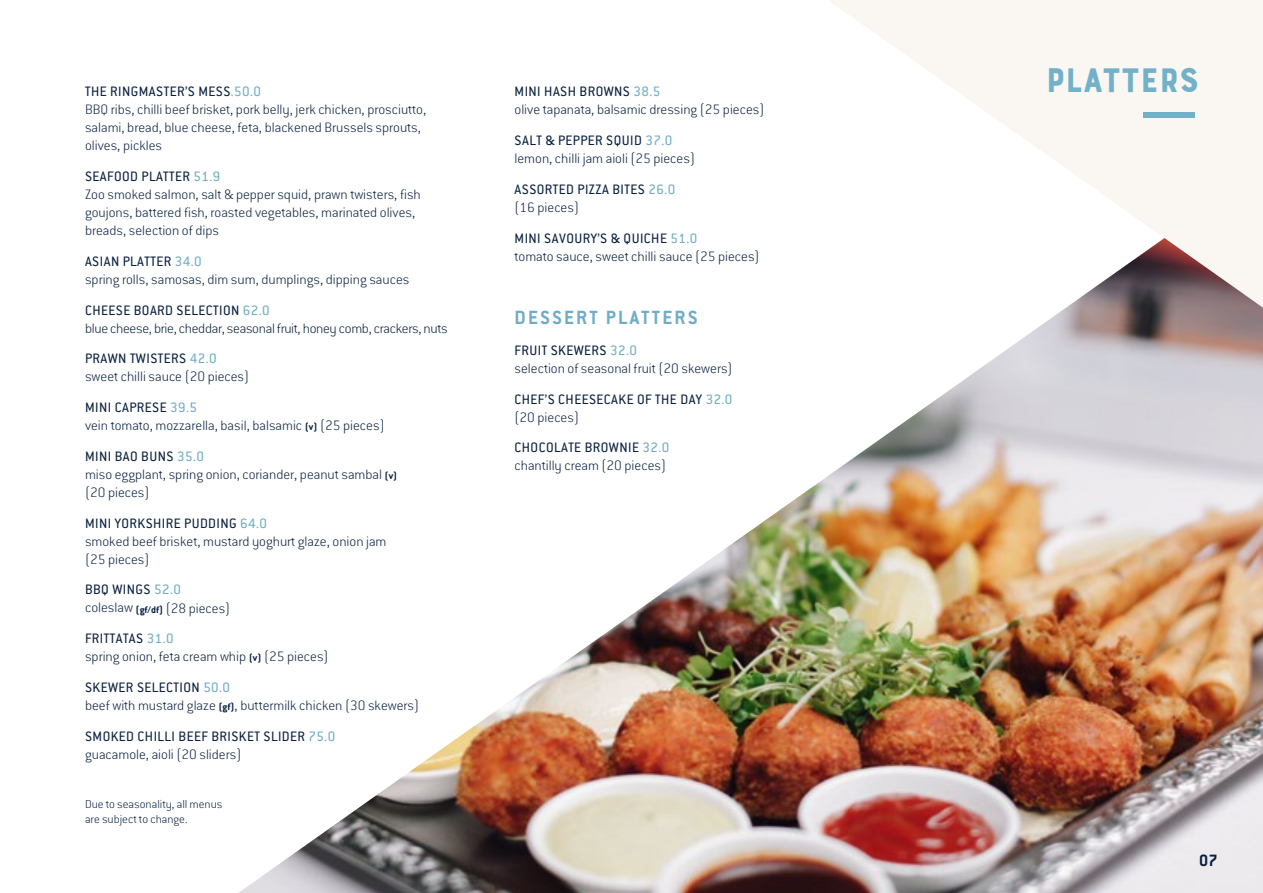
<style>
.page{position:relative;width:1263px;height:893px;background:#fff}
.page>*{position:absolute;margin:0;border:0;box-sizing:border-box;transform-origin:0 0}
.t1{font:36px "Bourton Base";color:#72b1c8}
.t2{font:700 21px "Conduit ITC";letter-spacing:.1em;color:#70adc4}
.t3{font:700 18px "Conduit ITC";color:#081f3f}
.t4{font:200 15px/18px "Conduit ITC";color:#081f3f}
.t5{font:15px/18px "Conduit ITC";letter-spacing:.03em;color:#081f3f}
.t6{font:200 15px/18px "Conduit ITC";letter-spacing:-.02em;color:#081f3f}
.t7{font:200 12.75px/15.3px "Conduit ITC";color:#081f3f}
.s1{font-weight:400}
.s2{font-weight:400;color:#70adc4}
.s3{font-weight:700;font-size:10.5px}
.s4{color:#70adc4}
.s5{font-weight:200}
</style>
<div class="page">
<img style="left:239px;top:308px;width:1024px;height:585px">
<svg style="left:829px;top:0;width:434px;height:308px;fill:#faf7f2"></svg>
<div style="left:1144px;top:112px;width:51px;height:5px;background:#72b1c8"></div>
<p class="t4" style="left:85px;top:82px;width:343px"><span class="s1">THE RINGMASTER’S MESS</span><span class="s2">.50.0<br></span>BBQ ribs, chilli beef brisket, pork belly, jerk chicken, prosciutto, salami, bread, blue cheese, feta, blackened Brussels sprouts, olives, pickles</p>
<p class="t4" style="left:85px;top:167px;width:337px"><span class="s1">SEAFOOD PLATTER</span> <span class="s2">51.9<br></span>Zoo smoked salmon, salt &amp; pepper squid, prawn twisters, fish goujons, battered fish, roasted vegetables, marinated olives, breads, selection of dips</p>
<p class="t4" style="left:85px;top:252px;width:326px"><span class="s1">ASIAN PLATTER</span> <span class="s2">34.0<br></span>spring rolls, samosas, dim sum, dumplings, dipping sauces</p>
<p class="t6" style="left:85px;top:301px;width:364px"><span class="s1">CHEESE BOARD SELECTION</span> <span class="s2">62.0<br></span>blue cheese, brie, cheddar, seasonal fruit, honey comb, crackers, nuts</p>
<p class="t4" style="left:85px;top:349px;width:166px"><span class="s1">PRAWN TWISTERS</span> <span class="s2">42.0 </span>sweet chilli sauce (20 pieces)</p>
<p class="t4" style="left:85px;top:398px;width:301px"><span class="s1">MINI CAPRESE</span> <span class="s2">39.5<br></span>vein tomato, mozzarella, basil, balsamic <span class="s3">(v)</span> (25 pieces)</p>
<p class="t4" style="left:85px;top:447px;width:314px"><span class="s1">MINI BAO BUNS</span> <span class="s2">35.0<br></span>miso eggplant, spring onion, coriander, peanut sambal <span class="s3">(v) </span>(20 pieces)</p>
<p class="t4" style="left:85px;top:514px;width:303px"><span class="s1">MINI YORKSHIRE PUDDING</span> <span class="s2">64.0<br></span>smoked beef brisket, mustard yoghurt glaze, onion jam (25 pieces)</p>
<p class="t4" style="left:85px;top:580px;width:147px"><span class="s1">BBQ WINGS</span> <span class="s2">52.0 </span>coleslaw <span class="s3">(gf/df)</span> (28 pieces)</p>
<p class="t4" style="left:85px;top:629px;width:245px"><span class="s1">FRITTATAS</span> <span class="s2">31.0<br></span>spring onion, feta cream whip <span class="s3">(v)</span> (25 pieces)</p>
<p class="t4" style="left:85px;top:678px;width:336px"><span class="s1">SKEWER SELECTION</span> <span class="s2">50.0<br></span>beef with mustard glaze <span class="s3">(gf)</span>, buttermilk chicken (30 skewers)</p>
<p class="t5" style="left:85px;top:727px;width:252px">SMOKED CHILLI BEEF BRISKET SLIDER <span class="s4">75.0 </span><span class="s5">guacamole, aioli (20 sliders)</span></p>
<p class="t7" style="left:85px;top:796px;width:139px">Due to seasonality, all menus are subject to change.</p>
<p class="t4" style="left:514px;top:82px;width:251px"><span class="s1">MINI HASH BROWNS</span> <span class="s2">38.5<br></span>olive tapanata, balsamic dressing (25 pieces)</p>
<p class="t4" style="left:514px;top:131px;width:182px"><span class="s1">SALT &amp; PEPPER SQUID</span> <span class="s2">37.0 </span>lemon, chilli jam aioli (25 pieces)</p>
<p class="t5" style="left:514px;top:180px;width:162px">ASSORTED PIZZA BITES <span class="s4">26.0 </span><span class="s5">(16 pieces)</span></p>
<p class="t4" style="left:514px;top:229px;width:247px"><span class="s1">MINI SAVOURY’S &amp; QUICHE</span> <span class="s2">51.0<br></span>tomato sauce, sweet chilli sauce (25 pieces)</p>
<h2 class="t2" style="left:514px;top:305px;width:185px">DESSERT PLATTERS</h2>
<p class="t4" style="left:514px;top:341px;width:220px"><span class="s1">FRUIT SKEWERS</span> <span class="s2">32.0<br></span>selection of seasonal fruit (20 skewers)</p>
<p class="t5" style="left:514px;top:390px;width:219px">CHEF’S CHEESECAKE OF THE DAY <span class="s4">32.0 </span><span class="s5">(20 pieces)</span></p>
<p class="t4" style="left:514px;top:438px;width:156px"><span class="s1">CHOCOLATE BROWNIE</span> <span class="s2">32.0 </span>chantilly cream (20 pieces)</p>
<h1 class="t1" style="left:1046px;top:58px;width:155px">PLATTERS</h1>
<p class="t3" style="left:1199px;top:850px;width:20px">07</p>
</div>
